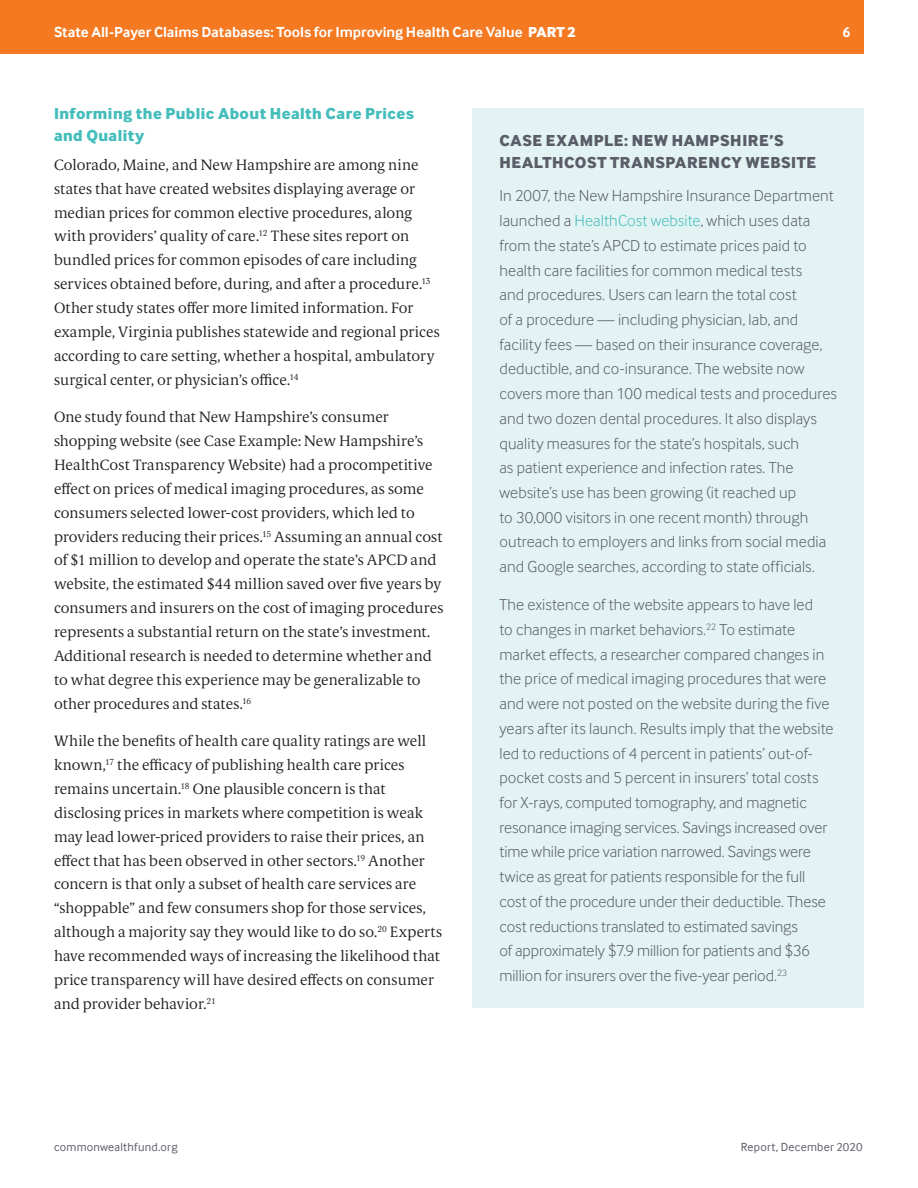
<style>
.page{position:relative;width:918px;height:1188px;background:#fff}
.page>*{position:absolute;margin:0;border:0;box-sizing:border-box;transform-origin:0 0}
.Sidebar_Body_Copy{font:300 16.5px/24.8px "Inter Face";letter-spacing:.005em;color:#5a5d67}
.Sidebar_-_Title{font:16.5px/21.8px "Inter Face X Bold";letter-spacing:.035em;color:#5a5d67}
.Heads_-_1st_Subhead{font:16.5px/22.4px "Inter Face X Bold";letter-spacing:.03em;color:#44bdbb}
.Body_Copy_-_No_Inden{font:300 15px/23.9px "Berlingske Serif Text";letter-spacing:.005em;color:#231f20}
.t1{font:700 15px "Inter Face";letter-spacing:-.005em;color:#fff}
.t2{font:12px "Inter Face";letter-spacing:.02em;color:#5a5d67}
.s1{font-family:"Inter Face X Bold";font-weight:400}
.s2{color:#44bdbb}
</style>
<div class="page">
<div style="left:0;top:0;width:864px;height:54px;background:#f47921"></div>
<div style="left:472px;top:108px;width:392px;height:900px;background:#e3f3f3"></div>
<p class="t1" style="left:54px;top:23px;width:523px">State All-Payer Claims Databases: Tools for Improving Health Care Value <span class="s1">PART 2</span></p>
<p class="t1" style="left:842px;top:23px;width:10px">6</p>
<p class="Heads_-_1st_Subhead" style="left:54px;top:102px;width:362px">Informing the Public About Health Care Prices and Quality</p>
<p class="Body_Copy_-_No_Inden" style="left:54px;top:152px;width:387px">Colorado, Maine, and New Hampshire are among nine states that have created websites displaying average or median prices for common elective procedures, along with providers’ quality of care.<sup>12</sup> These sites report on bundled prices for common episodes of care including services obtained before, during, and after a procedure.<sup>13<br></sup>Other study states offer more limited information. For example, Virginia publishes statewide and regional prices according to care setting, whether a hospital, ambulatory surgical center, or physician’s office.<sup>14</sup></p>
<p class="Body_Copy_-_No_Inden" style="left:54px;top:405px;width:391px">One study found that New Hampshire’s consumer shopping website (see Case Example: New Hampshire’s HealthCost Transparency Website) had a procompetitive effect on prices of medical imaging procedures, as some consumers selected lower-cost providers, which led to providers reducing their prices.<sup>15</sup> Assuming an annual cost of $1 million to develop and operate the state’s APCD and website, the estimated $44 million saved over five years by consumers and insurers on the cost of imaging procedures represents a substantial return on the state’s investment.<br>Additional research is needed to determine whether and to what degree this experience may be generalizable to other procedures and states.<sup>16</sup></p>
<p class="Body_Copy_-_No_Inden" style="left:54px;top:729px;width:390px">While the benefits of health care quality ratings are well known,<sup>17</sup> the efficacy of publishing health care prices remains uncertain.<sup>18</sup> One plausible concern is that disclosing prices in markets where competition is weak may lead lower-priced providers to raise their prices, an effect that has been observed in other sectors.<sup>19</sup> Another concern is that only a subset of health care services are “shoppable” and few consumers shop for those services, although a majority say they would like to do so.<sup>20</sup> Experts have recommended ways of increasing the likelihood that price transparency will have desired effects on consumer and provider behavior.<sup>21</sup></p>
<p class="Sidebar_-_Title" style="left:500px;top:129px;width:318px">CASE EXAMPLE: NEW HAMPSHIRE’S<br>HEALTHCOST TRANSPARENCY WEBSITE</p>
<p class="Sidebar_Body_Copy" style="left:500px;top:183px;width:339px">In 2007, the New Hampshire Insurance Department launched a <span class="s2">HealthCost website</span>, which uses data from the state’s APCD to estimate prices paid to health care facilities for common medical tests<br>and procedures. Users can learn the total cost<br>of a procedure — including physician, lab, and facility fees — based on their insurance coverage, deductible, and co-insurance. The website now covers more than 100 medical tests and procedures and two dozen dental procedures. It also displays quality measures for the state’s hospitals, such<br>as patient experience and infection rates. The website’s use has been growing (it reached up<br>to 30,000 visitors in one recent month) through outreach to employers and links from social media and Google searches, according to state officials.</p>
<p class="Sidebar_Body_Copy" style="left:500px;top:592px;width:336px">The existence of the website appears to have led<br>to changes in market behaviors.<sup>22</sup> To estimate market effects, a researcher compared changes in the price of medical imaging procedures that were and were not posted on the website during the five years after its launch. Results imply that the website led to reductions of 4 percent in patients’ out-of&shy;pocket costs and 5 percent in insurers’ total costs for X-rays, computed tomography, and magnetic resonance imaging services. Savings increased over time while price variation narrowed. Savings were twice as great for patients responsible for the full cost of the procedure under their deductible. These cost reductions translated to estimated savings<br>of approximately $7.9 million for patients and $36 million for insurers over the five-year period.<sup>23</sup></p>
<p class="t2" style="left:54px;top:1140px;width:125px">commonwealthfund.org</p>
<p class="t2" style="left:741px;top:1140px;width:123px">Report, December 2020</p>
</div>
